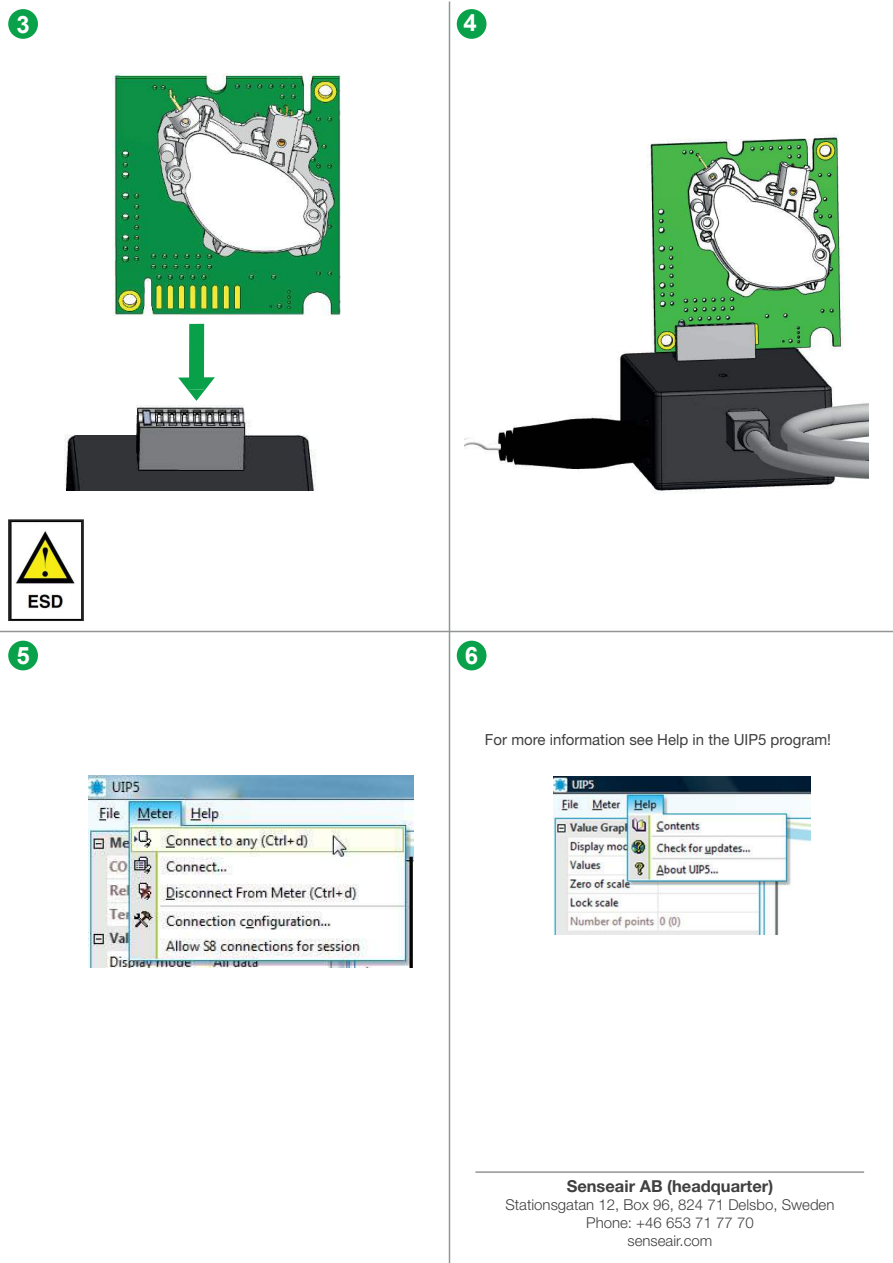
<style>
.page{position:relative;width:893px;height:1263px;background:#fff}
.page>*{position:absolute;margin:0;border:0;box-sizing:border-box;transform-origin:0 0}
.t1{font:700 24px "Arial";color:#fff}
.t2{font:700 16.5px "Helvetica Neue LT Std";color:#404041}
.t3{font:15.3px "Helvetica Neue LT Std";color:#404041}
.t4{font:300 15px/18px "Helvetica Neue LT Std";color:#404041;text-align:center}
</style>
<div class="page">
<hr style="left:0;top:631px;width:893px;height:1px;background:#939597">
<hr style="left:475px;top:1171px;width:389px;height:2px;background:#939597">
<svg style="left:178px;top:324px;width:37px;height:77px"></svg>
<img style="left:88px;top:776px;width:325px;height:191px">
<img style="left:554px;top:776px;width:256px;height:158px">
<div style="left:8px;top:9px;width:30px;height:30px;background:#09a14a;border-radius:50%"></div>
<div style="left:457px;top:9px;width:29px;height:30px;background:#09a14a;border-radius:50%"></div>
<img style="left:64px;top:405px;width:252px;height:85px">
<div style="left:8px;top:641px;width:30px;height:29px;background:#09a14a;border-radius:50%"></div>
<div style="left:457px;top:641px;width:29px;height:29px;background:#09a14a;border-radius:50%"></div>
<hr style="left:449px;top:2px;width:1px;height:1261px;background:#939597">
<img style="left:113px;top:73px;width:227px;height:242px">
<img style="left:465px;top:135px;width:404px;height:356px">
<svg style="left:8px;top:519px;width:76px;height:102px"></svg>
<img style="left:10px;top:521px;width:72px;height:98px">
<h1 class="t1" style="left:16px;top:10px;width:15px">3</h1>
<h1 class="t1" style="left:464px;top:9px;width:15px">4</h1>
<h1 class="t1" style="left:16px;top:642px;width:15px">5</h1>
<h1 class="t1" style="left:465px;top:642px;width:15px">6</h1>
<p class="t3" style="left:485px;top:733px;width:348px">For more information see Help in the UIP5 program!</p>
<p class="t2" style="left:567px;top:1180px;width:208px">Senseair AB (headquarter)</p>
<p class="t4" style="left:505px;top:1197px;width:331px">Stationsgatan 12, Box 96, 824 71 Delsbo, Sweden<br>Phone: +46 653 71 77 70<br>senseair.com</p>
</div>
